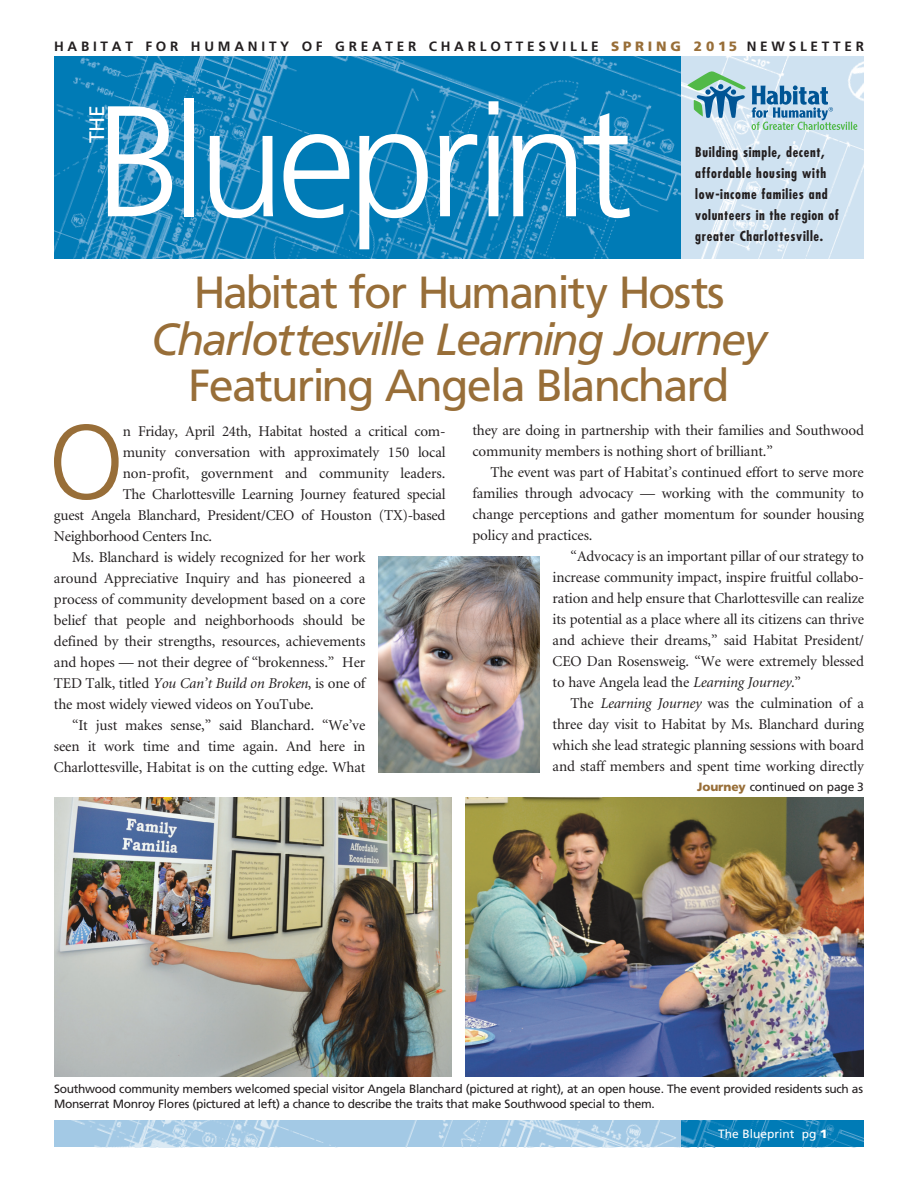
<style>
.page{position:relative;width:918px;height:1188px;background:#fff}
.page>*{position:absolute;margin:0;border:0;box-sizing:border-box;transform-origin:0 0}
.t1{font:300 157.5px "Frutiger";letter-spacing:-.05em;color:#fff}
.t2{font:300 105.3px "Frutiger";color:#986e38}
.t3{font:45px "Frutiger";letter-spacing:-.04em;color:#986e38}
.t4{font:italic 45px "Frutiger";letter-spacing:-.04em;color:#986e38}
.t5{font:21px "Frutiger";color:#fff}
.t6{font:15px/21px "Minion";letter-spacing:-.01em;color:#231f20}
.t7{font:700 condensed 13.5px/21px "Futura";letter-spacing:.05em;color:#231f20}
.t8{font:700 13.5px "Frutiger";letter-spacing:.28em;color:#231f20}
.t9{font:12px/14.2px "Frutiger";letter-spacing:-.025em;color:#231f20}
.t10{font:12px "Frutiger";color:#fff}
.s1{font-weight:900;color:#986e38}
.s2{font-style:italic}
.s3{font-weight:900}
</style>
<div class="page">
<img style="left:54px;top:56px;width:628px;height:203px">
<div style="left:682px;top:56px;width:182px;height:203px;background:#cfe2f1"></div>
<img style="left:54px;top:1120px;width:628px;height:28px">
<svg style="left:682px;top:1120px;width:182px;height:28px;background:#1384bb"></svg>
<svg style="left:687px;top:71px;width:170px;height:59px"></svg>
<img style="left:54px;top:798px;width:397px;height:279px">
<img style="left:379px;top:556px;width:160px;height:216px">
<img style="left:465px;top:798px;width:399px;height:279px">
<p class="t8" style="left:54px;top:38px;width:811px">HABITAT FOR HUMANITY OF GREATER CHARLOTTESVILLE <span class="s1">SPRING 2015</span> NEWSLETTER</p>
<h1 class="t1" style="left:95px;top:73px;width:539px">Blueprint</h1>
<h3 class="t5" style="left:85px;top:143px;width:40px;rotate:-90deg">THE</h3>
<p class="t7" style="left:695px;top:142px;width:145px">Building simple, decent, affordable housing with low-income families and volunteers in the region of greater Charlottesville.</p>
<h3 class="t3" style="left:193px;top:266px;width:533px">Habitat for Humanity Hosts</h3>
<h3 class="t4" style="left:151px;top:313px;width:617px">Charlottesville Learning Journey</h3>
<h3 class="t3" style="left:188px;top:359px;width:543px">Featuring Angela Blanchard</h3>
<h2 class="t2" style="left:48px;top:403px;width:77px">O</h2>
<p class="t6" style="left:123px;top:421px;width:324px">n Friday, April 24th, Habitat hosted a critical com-</p>
<p class="t6" style="left:123px;top:442px;width:324px">munity conversation with approximately 150 local</p>
<p class="t6" style="left:123px;top:463px;width:324px">non-profit, government and community leaders.</p>
<p class="t6" style="left:123px;top:484px;width:324px">The Charlottesville Learning Journey featured special</p>
<p class="t6" style="left:54px;top:505px;width:393px">guest Angela Blanchard, President/CEO of Houston (TX)-based</p>
<p class="t6" style="left:54px;top:526px;width:160px">Neighborhood Centers Inc.</p>
<p class="t6" style="left:72px;top:547px;width:295px">Ms. Blanchard is widely recognized for her work</p>
<p class="t6" style="left:54px;top:568px;width:313px">around Appreciative Inquiry and has pioneered a</p>
<p class="t6" style="left:54px;top:589px;width:313px">process of community development based on a core</p>
<p class="t6" style="left:54px;top:610px;width:313px">belief that people and neighborhoods should be</p>
<p class="t6" style="left:54px;top:631px;width:313px">defined by their strengths, resources, achievements</p>
<p class="t6" style="left:54px;top:652px;width:313px">and hopes — not their degree of “brokenness.” Her</p>
<p class="t6" style="left:54px;top:673px;width:313px">TED Talk, titled <span class="s2">You Can’t Build on Broken</span>, is one of</p>
<p class="t6" style="left:54px;top:694px;width:261px">the most widely viewed videos on YouTube.</p>
<p class="t6" style="left:72px;top:715px;width:295px">“It just makes sense,” said Blanchard. “We’ve</p>
<p class="t6" style="left:54px;top:736px;width:313px">seen it work time and time again. And here in</p>
<p class="t6" style="left:54px;top:757px;width:313px">Charlottesville, Habitat is on the cutting edge. What</p>
<p class="t6" style="left:472px;top:421px;width:393px">they are doing in partnership with their families and Southwood community members is nothing short of brilliant.”</p>
<p class="t6" style="left:491px;top:463px;width:375px">The event was part of Habitat’s continued effort to serve more</p>
<p class="t6" style="left:472px;top:484px;width:393px">families through advocacy — working with the community to</p>
<p class="t6" style="left:472px;top:505px;width:393px">change perceptions and gather momentum for sounder housing</p>
<p class="t6" style="left:472px;top:526px;width:121px">policy and practices.</p>
<p class="t6" style="left:571px;top:547px;width:295px">“Advocacy is an important pillar of our strategy to</p>
<p class="t6" style="left:553px;top:568px;width:313px">increase community impact, inspire fruitful collabo-</p>
<p class="t6" style="left:553px;top:589px;width:313px">ration and help ensure that Charlottesville can realize</p>
<p class="t6" style="left:553px;top:610px;width:313px">its potential as a place where all its citizens can thrive</p>
<p class="t6" style="left:553px;top:631px;width:313px">and achieve their dreams,” said Habitat President/</p>
<p class="t6" style="left:553px;top:652px;width:313px">CEO Dan Rosensweig. “We were extremely blessed</p>
<p class="t6" style="left:553px;top:673px;width:250px">to have Angela lead the <span class="s2">Learning Journey</span>.”</p>
<p class="t6" style="left:571px;top:694px;width:295px">The <span class="s2">Learning Journey</span> was the culmination of a</p>
<p class="t6" style="left:553px;top:715px;width:313px">three day visit to Habitat by Ms. Blanchard during</p>
<p class="t6" style="left:553px;top:736px;width:313px">which she lead strategic planning sessions with board</p>
<p class="t6" style="left:553px;top:757px;width:313px">and staff members and spent time working directly</p>
<p class="t9" style="left:697px;top:779px;width:168px"><span class="s1">Journey</span> continued on page 3</p>
<p class="t9" style="left:54px;top:1082px;width:811px">Southwood community members welcomed special visitor Angela Blanchard (pictured at right), at an open house. The event provided residents such as<br>Monserrat Monroy Flores (pictured at left) a chance to describe the traits that make Southwood special to them.</p>
<p class="t10" style="left:718px;top:1127px;width:111px">The Blueprint pg <span class="s3">1</span></p>
</div>
